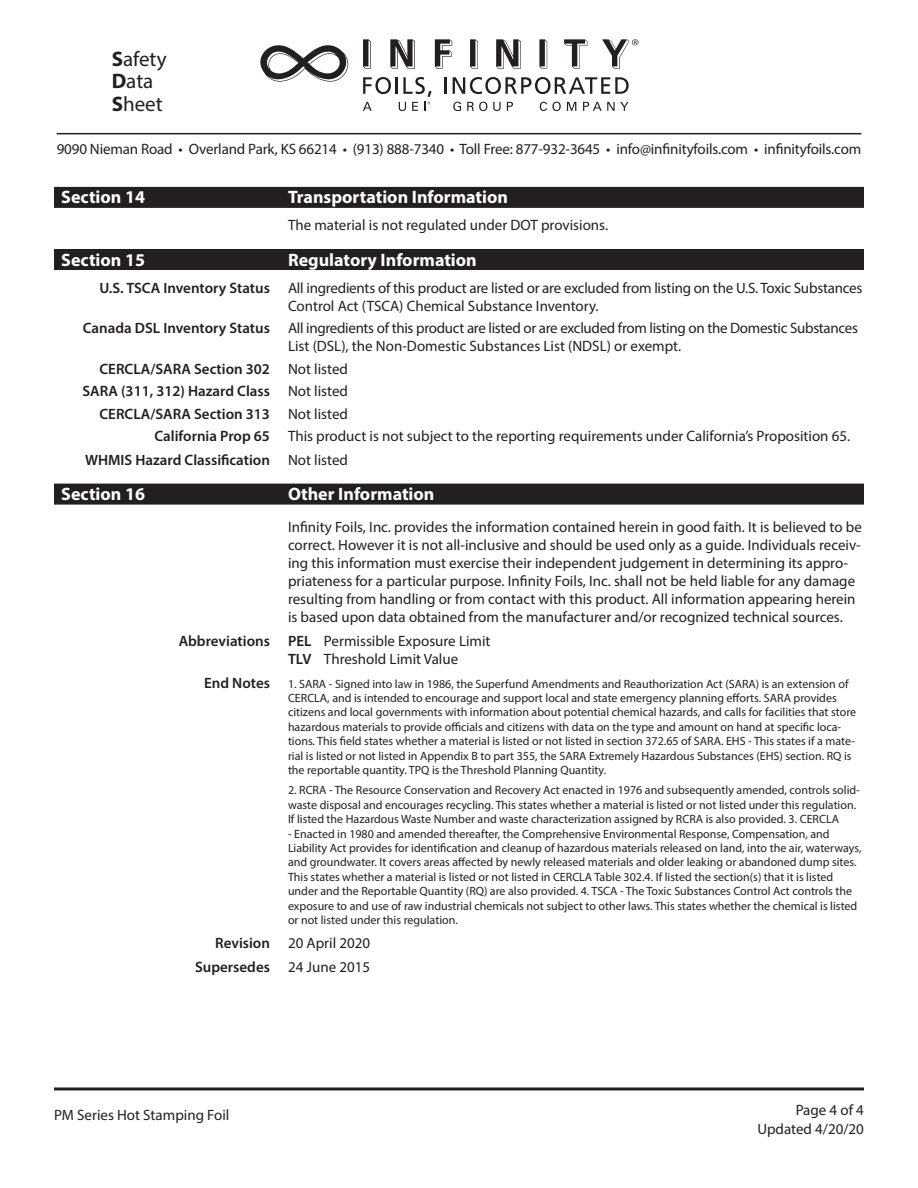
<style>
.page{position:relative;width:918px;height:1188px;background:#fff}
.page>*{position:absolute;margin:0;border:0;box-sizing:border-box;transform-origin:0 0}
.t1{font:21px/22.5px "Myriad Pro";color:#231f20}
.White_Header_Black_R{font:700 18px "Myriad Pro";color:#fff}
.t2{font:15px/18px "Myriad Pro";color:#231f20}
.t3{font:15px/18px "Myriad Pro";letter-spacing:-.02em;color:#231f20}
.t4{font:600 15px "Myriad Pro";color:#231f20}
.t5{font:12px/14.4px "Myriad Pro";color:#231f20}
.s1{font-weight:700}
.s2{font-weight:600}
.s3{font-weight:400}
.s4{font-weight:600;font-size:15px}
</style>
<div class="page">
<hr style="left:54px;top:1087px;width:810px;height:3px;background:#231f20">
<svg style="left:363px;top:39px;width:8px;height:30px"></svg>
<svg style="left:390px;top:39px;width:25px;height:30px"></svg>
<svg style="left:435px;top:39px;width:17px;height:30px"></svg>
<svg style="left:470px;top:39px;width:8px;height:30px"></svg>
<svg style="left:496px;top:39px;width:25px;height:30px"></svg>
<svg style="left:539px;top:39px;width:8px;height:30px"></svg>
<svg style="left:564px;top:39px;width:23px;height:30px"></svg>
<svg style="left:602px;top:39px;width:37px;height:30px"></svg>
<svg style="left:260px;top:45px;width:89px;height:37px"></svg>
<svg style="left:445px;top:77px;width:2px;height:17px"></svg>
<svg style="left:453px;top:77px;width:176px;height:17px"></svg>
<svg style="left:363px;top:77px;width:69px;height:34px"></svg>
<svg style="left:453px;top:102px;width:8px;height:9px"></svg>
<svg style="left:467px;top:102px;width:20px;height:9px"></svg>
<svg style="left:493px;top:102px;width:8px;height:9px"></svg>
<svg style="left:507px;top:102px;width:6px;height:9px"></svg>
<svg style="left:540px;top:102px;width:21px;height:9px"></svg>
<svg style="left:567px;top:102px;width:9px;height:9px"></svg>
<svg style="left:583px;top:102px;width:46px;height:9px"></svg>
<hr style="left:57px;top:133px;width:804px;height:1px;background:#231f20">
<div style="left:54px;top:187px;width:810px;height:21px;background:#231f20"></div>
<div style="left:54px;top:249px;width:810px;height:21px;background:#231f20"></div>
<div style="left:54px;top:484px;width:810px;height:21px;background:#231f20"></div>
<h1 class="t1" style="left:112px;top:47px;width:56px"><span class="s1">S</span>afety<br><span class="s1">D</span>ata<br><span class="s1">S</span>heet</h1>
<p class="t2" style="left:57px;top:140px;width:806px">9090 Nieman Road • Overland Park, KS 66214 • (913) 888-7340 • Toll Free: 877-932-3645 • info@infinityfoils.com • infinityfoils.com</p>
<p class="White_Header_Black_R" style="left:61px;top:186px;width:85px">Section 14</p>
<p class="White_Header_Black_R" style="left:288px;top:186px;width:222px">Transportation Information</p>
<p class="t2" style="left:288px;top:216px;width:322px">The material is not regulated under DOT provisions.</p>
<p class="White_Header_Black_R" style="left:61px;top:248px;width:85px">Section 15</p>
<p class="White_Header_Black_R" style="left:288px;top:248px;width:190px">Regulatory Information</p>
<p class="t2" style="left:288px;top:278px;width:576px;text-indent:-189px"><span class="s2">U.S. TSCA Inventory Status</span> All ingredients of this product are listed or are excluded from listing on the U.S. Toxic Substances<br>Control Act (TSCA) Chemical Substance Inventory.</p>
<p class="t3" style="left:288px;top:319px;width:572px;text-indent:-205px"><span class="s2">Canada DSL Inventory Status</span> All ingredients of this product are listed or are excluded from listing on the Domestic Substances<br>List (DSL), the Non-Domestic Substances List (NDSL) or exempt.</p>
<p class="t4" style="left:99px;top:359px;width:250px">CERCLA/SARA Section 302 <span class="s3">Not listed</span></p>
<p class="t4" style="left:83px;top:381px;width:267px">SARA (311, 312) Hazard Class <span class="s3">Not listed</span></p>
<p class="t4" style="left:99px;top:404px;width:250px">CERCLA/SARA Section 313 <span class="s3">Not listed</span></p>
<p class="t2" style="left:155px;top:427px;width:697px"><span class="s2">California Prop 65</span> This product is not subject to the reporting requirements under California’s Proposition 65.</p>
<p class="t4" style="left:85px;top:450px;width:264px">WHMIS Hazard Classification <span class="s3">Not listed</span></p>
<p class="White_Header_Black_R" style="left:61px;top:482px;width:85px">Section 16</p>
<p class="White_Header_Black_R" style="left:288px;top:482px;width:148px">Other Information</p>
<p class="t2" style="left:288px;top:517px;width:575px">Infinity Foils, Inc. provides the information contained herein in good faith. It is believed to be correct. However it is not all-inclusive and should be used only as a guide. Individuals receiv&shy;ing this information must exercise their independent judgement in determining its appro&shy;priateness for a particular purpose. Infinity Foils, Inc. shall not be held liable for any damage resulting from handling or from contact with this product. All information appearing herein is based upon data obtained from the manufacturer and/or recognized technical sources.</p>
<p class="t2" style="left:288px;top:631px;width:204px;text-indent:-109px"><span class="s2">Abbreviations PEL</span> Permissible Exposure Limit<br><span class="s2">TLV</span> Threshold Limit Value</p>
<p class="t5" style="left:288px;top:676px;width:570px;text-indent:-84px"><span class="s4">End Notes</span> 1. SARA - Signed into law in 1986, the Superfund Amendments and Reauthorization Act (SARA) is an extension of CERCLA, and is intended to encourage and support local and state emergency planning efforts. SARA provides citizens and local governments with information about potential chemical hazards, and calls for facilities that store hazardous materials to provide officials and citizens with data on the type and amount on hand at specific loca&shy;tions. This field states whether a material is listed or not listed in section 372.65 of SARA. EHS - This states if a mate&shy;rial is listed or not listed in Appendix B to part 355, the SARA Extremely Hazardous Substances (EHS) section. RQ is the reportable quantity. TPQ is the Threshold Planning Quantity.</p>
<p class="t5" style="left:288px;top:783px;width:573px">2. RCRA - The Resource Conservation and Recovery Act enacted in 1976 and subsequently amended, controls solid&shy;waste disposal and encourages recycling. This states whether a material is listed or not listed under this regulation.<br>If listed the Hazardous Waste Number and waste characterization assigned by RCRA is also provided. 3. CERCLA</p>
<p class="t5" style="left:288px;top:826px;width:575px">- Enacted in 1980 and amended thereafter, the Comprehensive Environmental Response, Compensation, and Liability Act provides for identification and cleanup of hazardous materials released on land, into the air, waterways, and groundwater. It covers areas affected by newly released materials and older leaking or abandoned dump sites.<br>This states whether a material is listed or not listed in CERCLA Table 302.4. If listed the section(s) that it is listed under and the Reportable Quantity (RQ) are also provided. 4. TSCA - The Toxic Substances Control Act controls the exposure to and use of raw industrial chemicals not subject to other laws. This states whether the chemical is listed or not listed under this regulation.</p>
<p class="t2" style="left:215px;top:934px;width:157px"><span class="s2">Revision</span> 20 April 2020</p>
<p class="t4" style="left:195px;top:957px;width:177px">Supersedes <span class="s3">24 June 2015</span></p>
<p class="t2" style="left:54px;top:1105px;width:177px">PM Series Hot Stamping Foil</p>
<p class="t2" style="left:757px;top:1099px;width:108px;line-height:19.5px;text-align:right">Page 4 of 4<br>Updated 4/20/20</p>
</div>
